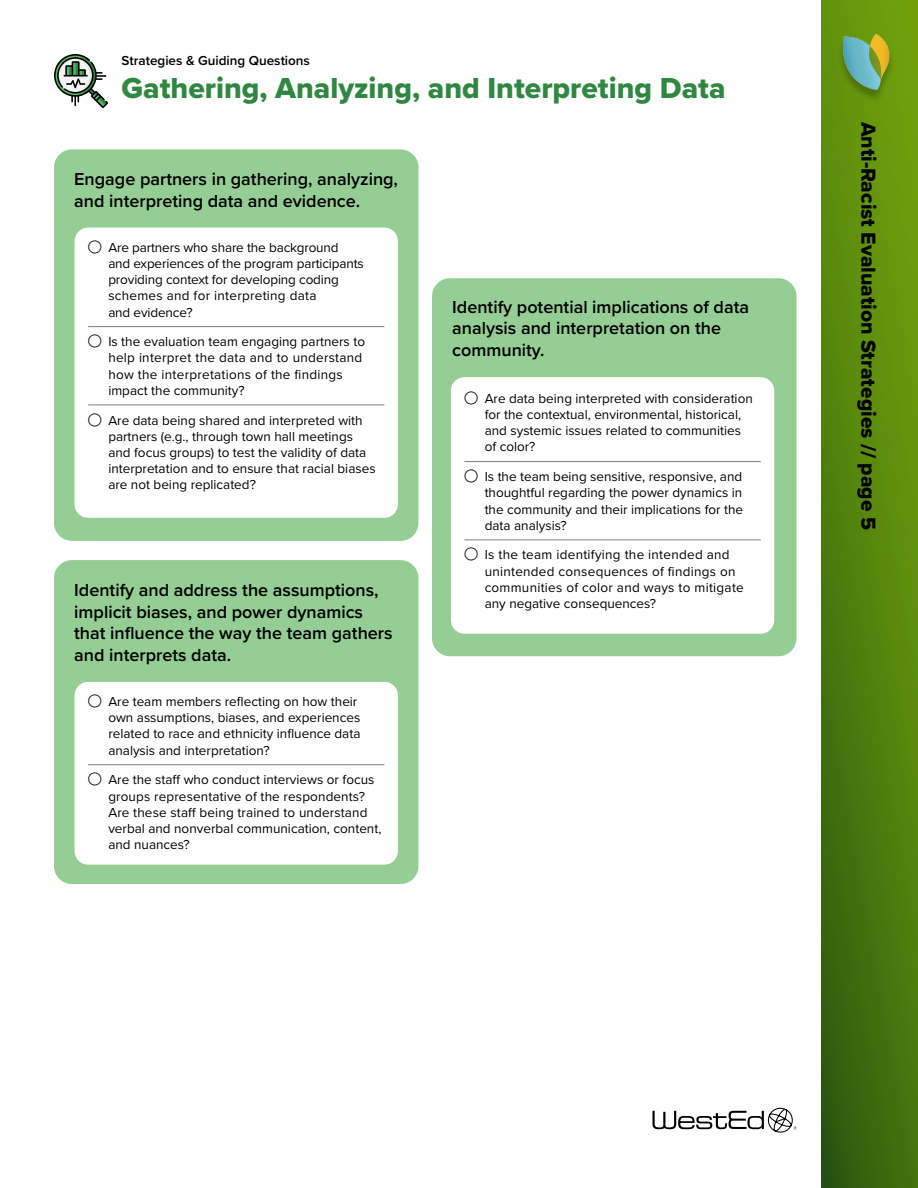
<style>
.page{position:relative;width:918px;height:1188px;background:#fff}
.page>*{position:absolute;margin:0;border:0;box-sizing:border-box;transform-origin:0 0}
.t1{font:30px "Proxima Nova Extrabld";color:#308742}
.t2{font:21px "Proxima Nova Extrabld";color:#000101}
.t3{font:600 18px/21.6px "Proxima Nova";color:#000}
.t4{font:13.5px/16.2px "Proxima Nova";color:#000}
.t5{font:13.5px/16.2px "Proxima Nova";letter-spacing:.02em;color:#000}
.t6{font:600 13.5px "Proxima Nova";color:#000}
</style>
<div class="page">
<svg style="left:652px;top:1108px;width:144px;height:25px"></svg>
<svg style="left:822px;top:0;width:96px;height:1188px;background:#51800d"></svg>
<div style="left:837px;top:35px;width:59px;height:68px;background:#000;opacity:.25"></div>
<svg style="left:841px;top:34px;width:50px;height:56px;background:#7aa663"></svg>
<svg style="left:54px;top:54px;width:54px;height:54px"></svg>
<div style="left:54px;top:149px;width:364px;height:392px;background:#94ce94;border-radius:18px"></div>
<div style="left:75px;top:228px;width:323px;height:290px;background:#fff;border-radius:14px"></div>
<hr style="left:88px;top:326px;width:296px;height:1px;background:#7d7e82">
<hr style="left:88px;top:405px;width:296px;height:1px;background:#7d7e82">
<div style="left:54px;top:560px;width:364px;height:324px;background:#94ce94;border-radius:18px"></div>
<div style="left:75px;top:682px;width:323px;height:183px;background:#fff;border-radius:14px"></div>
<hr style="left:88px;top:764px;width:296px;height:1px;background:#7d7e82">
<div style="left:432px;top:278px;width:364px;height:378px;background:#94ce94;border-radius:18px"></div>
<div style="left:451px;top:377px;width:323px;height:257px;background:#fff;border-radius:14px"></div>
<hr style="left:464px;top:461px;width:297px;height:1px;background:#7d7e82">
<hr style="left:464px;top:539px;width:297px;height:1px;background:#7d7e82">
<p class="t6" style="left:122px;top:50px;width:190px">Strategies &amp; Guiding Questions</p>
<h2 class="t1" style="left:122px;top:66px;width:606px">Gathering, Analyzing, and Interpreting Data</h2>
<h3 class="t3" style="left:74px;top:168px;width:325px">Engage partners in gathering, analyzing, and interpreting data and evidence.</h3>
<p class="t4" style="left:108px;top:239px;width:257px;text-indent:-20px">• Are partners who share the background and experiences of the program participants providing context for developing coding schemes and for interpreting data<br>and evidence?</p>
<p class="t5" style="left:108px;top:333px;width:258px;text-indent:-20px">• Is the evaluation team engaging partners to help interpret the data and to understand how the interpretations of the findings impact the community?</p>
<p class="t4" style="left:108px;top:411px;width:269px;text-indent:-20px">• Are data being shared and interpreted with partners (e.g., through town hall meetings and focus groups) to test the validity of data interpretation and to ensure that racial biases are not being replicated?</p>
<h3 class="t3" style="left:74px;top:579px;width:320px">Identify and address the assumptions, implicit biases, and power dynamics that influence the way the team gathers and interprets data.</h3>
<p class="t4" style="left:108px;top:693px;width:254px;text-indent:-20px">• Are team members reflecting on how their own assumptions, biases, and experiences related to race and ethnicity influence data analysis and interpretation?</p>
<p class="t4" style="left:108px;top:771px;width:275px;text-indent:-20px">• Are the staff who conduct interviews or focus groups representative of the respondents?<br>Are these staff being trained to understand verbal and nonverbal communication, content, and nuances?</p>
<h3 class="t3" style="left:452px;top:295px;width:298px">Identify potential implications of data analysis and interpretation on the community.</h3>
<p class="t4" style="left:485px;top:390px;width:270px;text-indent:-20px">• Are data being interpreted with consideration for the contextual, environmental, historical, and systemic issues related to communities of color?</p>
<p class="t4" style="left:485px;top:468px;width:260px;text-align:justify;text-indent:-20px">• Is the team being sensitive, responsive, and thoughtful regarding the power dynamics in the community and their implications for the data analysis?</p>
<p class="t5" style="left:485px;top:546px;width:261px;text-indent:-20px">• Is the team identifying the intended and unintended consequences of findings on communities of color and ways to mitigate any negative consequences?</p>
<h2 class="t2" style="left:884px;top:122px;width:410px;rotate:90deg">Anti-Racist Evaluation Strategies // page 5</h2>
</div>
